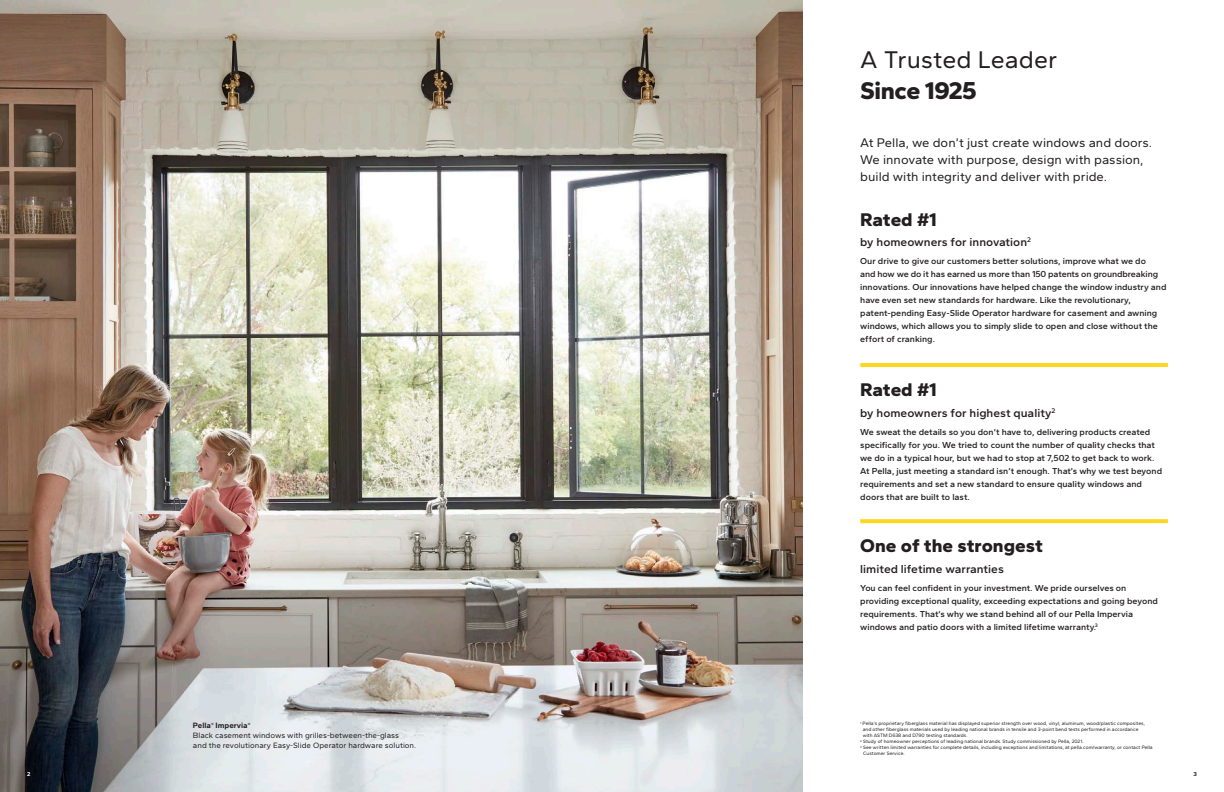
<style>
.page{position:relative;width:1224px;height:792px;background:#fff}
.page>*{position:absolute;margin:0;border:0;box-sizing:border-box;transform-origin:0 0}
.Interior_Headline{font:25px "Gantari";color:#231f20}
.Interior_Headline-2{font:800 25px "Gantari";letter-spacing:-.02em;color:#231f20}
.Claims_Headline_-_19{font:800 19px "Gantari";color:#231f20}
.Interior_Headline_Su{font:13px/17px "Gantari";color:#231f20}
.Claims_Subhead_-_11{font:600 12px "Gantari";color:#231f20}
.Claim_Body_Copy_-_9{font:600 9px/13px "Gantari";color:#231f20}
.Caption_Text_-_8_10{font:8px/10px "Gantari";color:#231f20}
.Caption_Headline_-_8{font:700 8px "Gantari";color:#231f20}
.t1{font:700 6px "Gantari";color:#fff}
.t2{font:700 6px "Gantari";color:#231f20}
.Disclaimer_-_5_6_-_R{font:5px/6px "Gantari";color:#231f20}
.s1{font-size:4.7px}
</style>
<div class="page">
<img style="left:0;top:0;width:803px;height:792px">
<hr style="left:860px;top:363px;width:308px;height:4px;background:#fbd81f">
<svg style="left:860px;top:519px;width:308px;height:4px"></svg>
<p class="Interior_Headline" style="left:860px;top:45px;width:199px">A Trusted Leader</p>
<p class="Interior_Headline-2" style="left:860px;top:76px;width:118px">Since 1925</p>
<p class="Interior_Headline_Su" style="left:860px;top:134px;width:293px">At Pella, we don’t just create windows and doors.<br>We innovate with purpose, design with passion, build with integrity and deliver with pride.</p>
<p class="Caption_Headline_-_8" style="left:193px;top:720px;width:59px">Pella<span class="s1">®</span> Impervia<span class="s1">®</span></p>
<p class="Caption_Text_-_8_10" style="left:193px;top:730px;width:225px">Black casement windows with grilles-between-the-glass<br>and the revolutionary Easy-Slide Operator hardware solution.</p>
<p class="Claims_Headline_-_19" style="left:860px;top:208px;width:78px">Rated #1</p>
<p class="Claims_Subhead_-_11" style="left:860px;top:235px;width:172px">by homeowners for innovation<sup>2</sup></p>
<p class="Claim_Body_Copy_-_9" style="left:860px;top:254px;width:308px">Our drive to give our customers better solutions, improve what we do<br>and how we do it has earned us more than 150 patents on groundbreaking innovations. Our innovations have helped change the window industry and have even set new standards for hardware. Like the revolutionary,</p>
<p class="Claim_Body_Copy_-_9" style="left:860px;top:306px;width:299px">patent-pending Easy-Slide Operator hardware for casement and awning</p>
<p class="Claim_Body_Copy_-_9" style="left:860px;top:319px;width:299px">windows, which allows you to simply slide to open and close without the effort of cranking.</p>
<p class="Claims_Headline_-_19" style="left:860px;top:379px;width:78px">Rated #1</p>
<p class="Claims_Subhead_-_11" style="left:860px;top:406px;width:196px">by homeowners for highest quality<sup>2</sup></p>
<p class="Claim_Body_Copy_-_9" style="left:860px;top:425px;width:303px">We sweat the details so you don’t have to, delivering products created specifically for you. We tried to count the number of quality checks that we do in a typical hour, but we had to stop at 7,502 to get back to work.<br>At Pella, just meeting a standard isn’t enough. That’s why we test beyond requirements and set a new standard to ensure quality windows and doors that are built to last.</p>
<p class="Claims_Headline_-_19" style="left:860px;top:535px;width:184px">One of the strongest</p>
<p class="Claims_Subhead_-_11" style="left:860px;top:562px;width:145px">limited lifetime warranties</p>
<p class="Claim_Body_Copy_-_9" style="left:860px;top:581px;width:299px">You can feel confident in your investment. We pride ourselves on providing exceptional quality, exceeding expectations and going beyond requirements. That’s why we stand behind all of our Pella Impervia windows and patio doors with a limited lifetime warranty.<sup>3</sup></p>
<p class="Disclaimer_-_5_6_-_R" style="left:860px;top:721px;width:286px"><sup>1</sup> Pella’s proprietary fiberglass material has displayed superior strength over wood, vinyl, aluminum, wood/plastic composites,</p>
<p class="Disclaimer_-_5_6_-_R" style="left:863px;top:727px;width:277px">and other fiberglass materials used by leading national brands in tensile and 3-point bend tests performed in accordance</p>
<p class="Disclaimer_-_5_6_-_R" style="left:863px;top:733px;width:106px">with ASTM D638 and D790 testing standards.</p>
<p class="Disclaimer_-_5_6_-_R" style="left:860px;top:739px;width:225px"><sup>2</sup> Study of homeowner perceptions of leading national brands. Study commissioned by Pella, 2021.</p>
<p class="Disclaimer_-_5_6_-_R" style="left:863px;top:745px;width:291px;text-indent:-3px"><sup>3</sup> See written limited warranties for complete details, including exceptions and limitations, at pella.com/warranty, or contact Pella<br>Customer Service.</p>
<p class="t1" style="left:27px;top:770px;width:5px">2</p>
<p class="t2" style="left:1194px;top:770px;width:5px">3</p>
</div>
